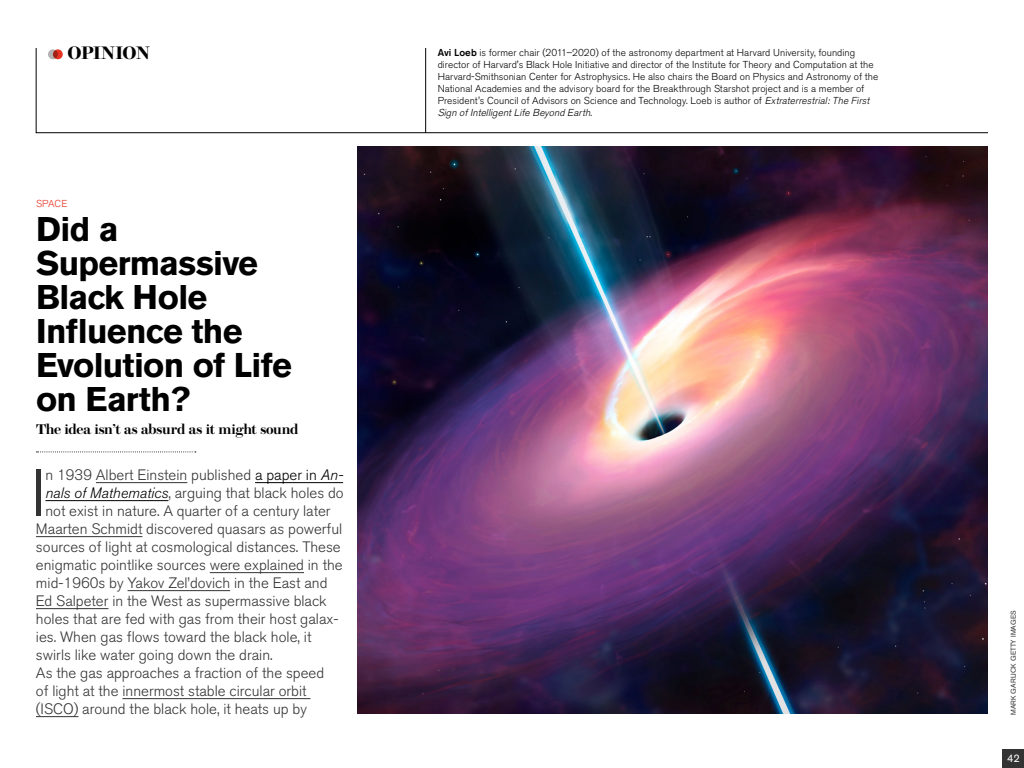
<style>
.page{position:relative;width:1024px;height:768px;background:#fff}
.page>*{position:absolute;margin:0;border:0;box-sizing:border-box;transform-origin:0 0}
.t1{font:300 66px "Akzidenz Grotesk BQ";color:#333}
.t2{font:700 34px/34px "Akzidenz Grotesk BE";letter-spacing:-.02em;color:#000}
.t3{font:600 18px "Brunel Deck";letter-spacing:-.035em;color:#000}
.t4{font:300 15px "Akzidenz Grotesk BQ";color:#333}
.t5{font:600 14px "Brunel Deck";letter-spacing:-.015em;color:#000}
.t6{font:11px "Akzidenz Grotesk BE";color:#fff}
.t7{font:300 10px/12px "Akzidenz Grotesk BE";letter-spacing:.005em;color:#000}
.t8{font:300 10px "Akzidenz Grotesk BE";color:#e63323}
.t9{font:7px "Akzidenz Grotesk BE";color:#333}
.s1{color:#000}
.s2{font-style:italic;color:#000}
.s3{font-weight:500}
.s4{font-style:italic}
</style>
<div class="page">
<svg style="left:36px;top:451px;width:160px;height:1px"></svg>
<hr style="left:96px;top:482px;width:91px;height:1px;background:#333">
<hr style="left:255px;top:482px;width:88px;height:1px;background:#000">
<hr style="left:45px;top:500px;width:123px;height:1px;background:#000">
<hr style="left:36px;top:536px;width:106px;height:1px;background:#333">
<hr style="left:210px;top:572px;width:94px;height:1px;background:#333">
<hr style="left:128px;top:590px;width:102px;height:1px;background:#333">
<hr style="left:36px;top:608px;width:72px;height:1px;background:#333">
<hr style="left:122px;top:698px;width:188px;height:1px;background:#333">
<hr style="left:36px;top:716px;width:42px;height:1px;background:#333">
<img style="left:357px;top:146px;width:630px;height:568px">
<div style="left:1003px;top:749px;width:21px;height:19px;background:#333"></div>
<svg style="left:36px;top:48px;width:952px;height:85px"></svg>
<hr style="left:425px;top:48px;width:1px;height:85px;background:#000">
<div style="left:48px;top:49px;width:10px;height:10px;background:#b3b3b3;border-radius:50%"></div>
<svg style="left:53px;top:49px;width:10px;height:10px"></svg>
<p class="t3" style="left:68px;top:43px;width:84px">OPINION</p>
<p class="t8" style="left:36px;top:198px;width:33px">SPACE</p>
<h2 class="t2" style="left:36px;top:213px;width:257px">Did a<br>Supermassive<br>Black Hole<br>Influence the<br>Evolution of Life on Earth?</h2>
<p class="t5" style="left:36px;top:422px;width:264px">The idea isn’t as absurd as it might sound</p>
<h1 class="t1" style="left:31px;top:456px;width:17px">I</h1>
<p class="t4" style="left:45px;top:466px;width:299px">n 1939 Albert Einstein published <span class="s1">a paper in</span> <span class="s2">An-</span></p>
<p class="t4" style="left:45px;top:484px;width:300px"><span class="s2">nals of Mathematics</span>, arguing that black holes do</p>
<p class="t4" style="left:45px;top:502px;width:287px">not exist in nature. A quarter of a century later</p>
<p class="t4" style="left:36px;top:520px;width:308px">Maarten Schmidt discovered quasars as powerful</p>
<p class="t4" style="left:36px;top:538px;width:306px">sources of light at cosmological distances. These</p>
<p class="t4" style="left:36px;top:556px;width:308px">enigmatic pointlike sources were explained in the</p>
<p class="t4" style="left:36px;top:574px;width:293px">mid-1960s by Yakov Zel’dovich in the East and</p>
<p class="t4" style="left:36px;top:592px;width:292px">Ed Salpeter in the West as supermassive black</p>
<p class="t4" style="left:36px;top:610px;width:304px">holes that are fed with gas from their host galax-</p>
<p class="t4" style="left:36px;top:628px;width:277px">ies. When gas flows toward the black hole, it</p>
<p class="t4" style="left:36px;top:646px;width:238px">swirls like water going down the drain.</p>
<p class="t4" style="left:36px;top:664px;width:290px">As the gas approaches a fraction of the speed</p>
<p class="t4" style="left:36px;top:682px;width:272px">of light at the innermost stable circular orbit</p>
<p class="t4" style="left:36px;top:700px;width:272px">(ISCO) around the black hole, it heats up by</p>
<p class="t7" style="left:438px;top:47px;width:442px"><span class="s3">Avi Loeb</span> is former chair (2011–2020) of the astronomy department at Harvard University, founding director of Harvard's Black Hole Initiative and director of the Institute for Theory and Computation at the Harvard-Smithsonian Center for Astrophysics. He also chairs the Board on Physics and Astronomy of the National Academies and the advisory board for the Breakthrough Starshot project and is a member of President's Council of Advisors on Science and Technology. Loeb is author of <span class="s4">Extraterrestrial:The First Sign ofIntelligentLife Beyond Earth</span>.</p>
<p class="t9" style="left:1009px;top:715px;width:106px;rotate:-90deg">MARK GARLICK GETTY IMAGES</p>
<p class="t6" style="left:1007px;top:752px;width:14px">42</p>
</div>
